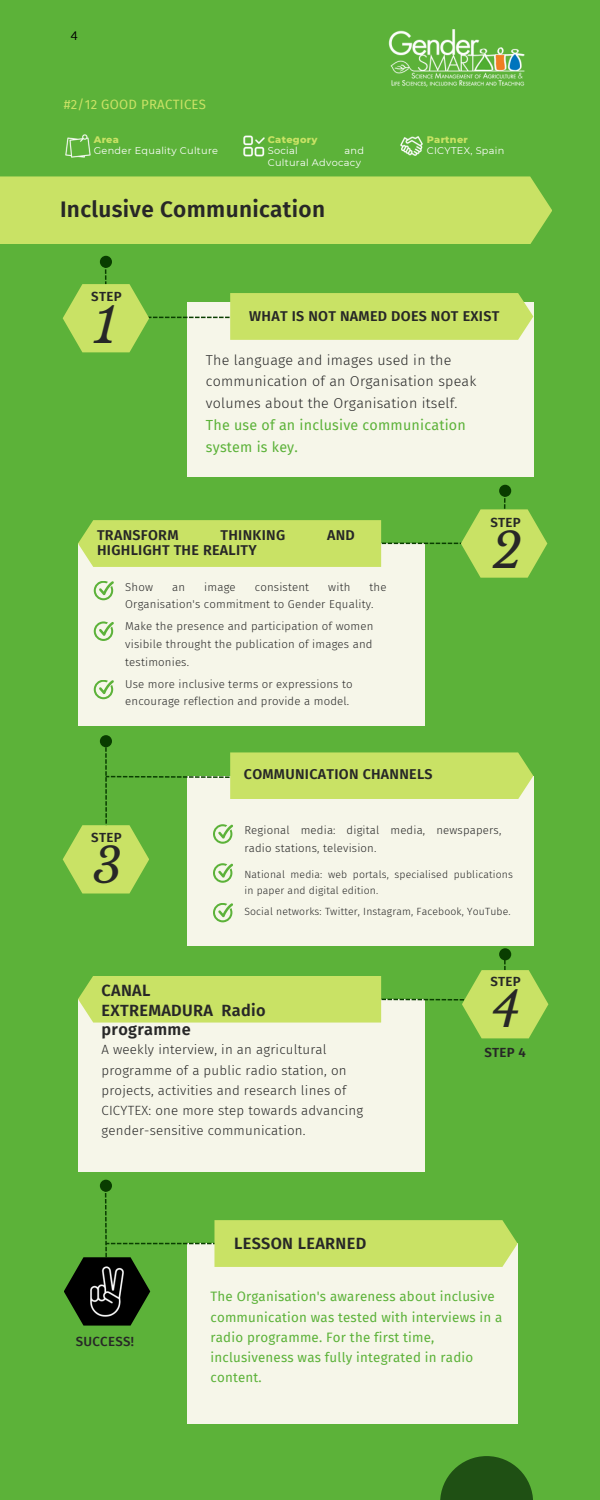
<style>
.page{position:relative;width:600px;height:1500px;background:#5cb239}
.page>*{position:absolute;margin:0;border:0;box-sizing:border-box;transform-origin:0 0}
.t1{font:italic 48px "Libre Baskerville";color:#272727}
.t2{font:600 22.6px "Fira Sans";letter-spacing:.015em;color:#272727}
.t3{font:600 16.3px/19.5px "Fira Sans";letter-spacing:.02em;color:#272727}
.t4{font:300 14.3px/21.8px "Fira Sans";letter-spacing:.015em;color:#272727}
.t5{font:600 14.3px "Fira Sans";letter-spacing:.02em;color:#272727}
.t6{font:14.3px/21.8px "Fira Sans";letter-spacing:.015em;color:#5cb239}
.t7{font:300 13.3px/20.2px "Fira Sans";letter-spacing:.015em;color:#272727}
.t8{font:13.3px/20.2px "Fira Sans";letter-spacing:.015em;color:#5cb239}
.t9{font:600 13.3px "Fira Sans";letter-spacing:.02em;color:#272727}
.t10{font:500 13.3px "Fira Sans";letter-spacing:.02em;color:#272727}
.t11{font:13.2px "Fira Sans";letter-spacing:.02em;color:#c9e265}
.t12{font:12px "Lato";color:#000}
.t13{font:300 11.4px/17.2px "Fira Sans";letter-spacing:.015em;color:#272727}
.t14{font:300 10.4px/16.5px "Fira Sans";letter-spacing:.015em;color:#272727}
.t15{font:9.8px/11.2px "Montserrat";letter-spacing:.03em;color:#fefefe}
.t16{font:800 9.8px "Montserrat";letter-spacing:.03em;color:#c9e265}
</style>
<div class="page">
<div style="left:0;top:176px;width:552px;height:68px;background:#c9e265"></div>
<svg style="left:440px;top:1456px;width:93px;height:44px;fill:#1f5014"></svg>
<div style="left:187px;top:303px;width:348px;height:175px;background:#f6f6e9"></div>
<div style="left:187px;top:776px;width:348px;height:170px;background:#f6f6e9"></div>
<div style="left:187px;top:1243px;width:330px;height:181px;background:#f6f6e9"></div>
<div style="left:78px;top:544px;width:348px;height:184px;background:#f6f6e9"></div>
<div style="left:78px;top:999px;width:348px;height:173px;background:#f6f6e9"></div>
<div style="left:230px;top:293px;width:303px;height:47px;background:#c9e265"></div>
<div style="left:230px;top:752px;width:303px;height:47px;background:#c9e265"></div>
<div style="left:78px;top:520px;width:303px;height:47px;background:#c9e265"></div>
<div style="left:78px;top:976px;width:303px;height:47px;background:#c9e265"></div>
<svg style="left:382px;top:498px;width:124px;height:71px"></svg>
<svg style="left:382px;top:960px;width:124px;height:64px"></svg>
<svg style="left:462px;top:970px;width:86px;height:68px;fill:#c9e265"></svg>
<svg style="left:63px;top:825px;width:73px;height:69px;fill:#c9e265"></svg>
<svg style="left:105px;top:269px;width:125px;height:50px"></svg>
<svg style="left:105px;top:1193px;width:109px;height:64px"></svg>
<div style="left:214px;top:1220px;width:304px;height:47px;background:#c9e265"></div>
<svg style="left:64px;top:1257px;width:86px;height:69px;fill:#000"></svg>
<div style="left:499px;top:485px;width:12px;height:12px;background:#093d00"></div>
<div style="left:499px;top:948px;width:12px;height:12px;background:#093d00"></div>
<div style="left:100px;top:735px;width:12px;height:12px;background:#093d00"></div>
<div style="left:100px;top:256px;width:12px;height:12px;background:#093d00"></div>
<div style="left:100px;top:1180px;width:12px;height:12px;background:#093d00"></div>
<svg style="left:63px;top:284px;width:86px;height:68px;fill:#c9e265"></svg>
<svg style="left:461px;top:509px;width:86px;height:69px;fill:#c9e265"></svg>
<svg style="left:94px;top:581px;width:20px;height:19px"></svg>
<svg style="left:94px;top:621px;width:20px;height:20px"></svg>
<svg style="left:94px;top:680px;width:20px;height:19px"></svg>
<svg style="left:105px;top:747px;width:128px;height:136px"></svg>
<svg style="left:213px;top:903px;width:20px;height:19px"></svg>
<img style="left:388px;top:29px;width:137px;height:58px">
<img style="left:66px;top:134px;width:24px;height:24px">
<img style="left:244px;top:136px;width:20px;height:20px">
<img style="left:400px;top:136px;width:23px;height:20px">
<img style="left:81px;top:1265px;width:52px;height:52px">
<p class="t12" style="left:71px;top:28px;width:8px">4</p>
<p class="t11" style="left:64px;top:96px;width:144px">#2/12 GOOD PRACTICES</p>
<p class="t16" style="left:94px;top:134px;width:27px">Area</p>
<p class="t15" style="left:94px;top:145px;width:126px">Gender Equality Culture</p>
<p class="t16" style="left:268px;top:134px;width:51px">Category</p>
<p class="t15" style="left:268px;top:145px;width:32px">Social</p>
<p class="t15" style="left:268px;top:145px;width:98px;text-indent:77px">and<br>Cultural Advocacy</p>
<h2 class="t2" style="left:60px;top:196px;width:267px">Inclusive Communication</h2>
<p class="t9" style="left:91px;top:289px;width:32px">STEP</p>
<p class="t16" style="left:427px;top:134px;width:43px">Partner</p>
<p class="t15" style="left:427px;top:145px;width:79px">CICYTEX, Spain</p>
<h1 class="t1" style="left:94px;top:296px;width:24px">1</h1>
<p class="t5" style="left:249px;top:307px;width:252px">WHAT IS NOT NAMED DOES NOT EXIST</p>
<p class="t4" style="left:206px;top:349px;width:272px">The language and images used in the communication of an Organisation speak volumes about the Organisation itself.</p>
<p class="t6" style="left:206px;top:414px;width:261px">The use of an inclusive communication system is key.</p>
<p class="t5" style="left:97px;top:526px;width:83px">TRANSFORM</p>
<p class="t5" style="left:220px;top:526px;width:66px">THINKING</p>
<p class="t5" style="left:327px;top:526px;width:29px">AND</p>
<p class="t5" style="left:97px;top:542px;width:161px">HIGHLIGHT THE REALITY</p>
<p class="t13" style="left:125px;top:578px;width:29px">Show</p>
<p class="t13" style="left:172px;top:578px;width:14px">an</p>
<p class="t13" style="left:204px;top:578px;width:33px">image</p>
<p class="t13" style="left:255px;top:578px;width:56px">consistent</p>
<p class="t13" style="left:328px;top:578px;width:24px">with</p>
<p class="t13" style="left:125px;top:578px;width:263px;text-indent:244px">the<br>Organisation's commitment to Gender Equality.</p>
<p class="t13" style="left:125px;top:618px;width:250px;line-height:17.6px;text-align:justify">Make the presence and participation of women visibile throught the publication of images and testimonies.</p>
<p class="t13" style="left:125px;top:676px;width:229px">Use more inclusive terms or expressions to encourage reflection and provide a model.</p>
<p class="t5" style="left:244px;top:766px;width:190px">COMMUNICATION CHANNELS</p>
<p class="t9" style="left:490px;top:515px;width:32px">STEP</p>
<h1 class="t1" style="left:492px;top:522px;width:31px">2</h1>
<p class="t9" style="left:91px;top:830px;width:32px">STEP</p>
<h1 class="t1" style="left:93px;top:837px;width:31px">3</h1>
<p class="t13" style="left:244px;top:822px;width:259px;line-height:18px">Regional media: digital media, newspapers, radio stations, television.</p>
<p class="t14" style="left:244px;top:866px;width:270px">National media: web portals, specialised publications in paper and digital edition.</p>
<p class="t14" style="left:244px;top:903px;width:268px">Social networks: Twitter, Instagram, Facebook, YouTube.</p>
<h3 class="t3" style="left:102px;top:981px;width:166px">CANAL<br>EXTREMADURA Radio programme</h3>
<p class="t7" style="left:102px;top:1040px;width:263px">A weekly interview, in an agricultural programme of a public radio station, on projects, activities and research lines of CICYTEX: one more step towards advancing gender-sensitive communication.</p>
<h3 class="t3" style="left:234px;top:1233px;width:134px">LESSON LEARNED</h3>
<p class="t9" style="left:490px;top:974px;width:32px">STEP</p>
<h1 class="t1" style="left:492px;top:981px;width:29px">4</h1>
<p class="t9" style="left:484px;top:1045px;width:43px">STEP 4</p>
<p class="t10" style="left:76px;top:1334px;width:60px">SUCCESS!</p>
<p class="t8" style="left:211px;top:1287px;width:294px">The Organisation's awareness about inclusive communication was tested with interviews in a radio programme. For the first time, inclusiveness was fully integrated in radio content.</p>
</div>
